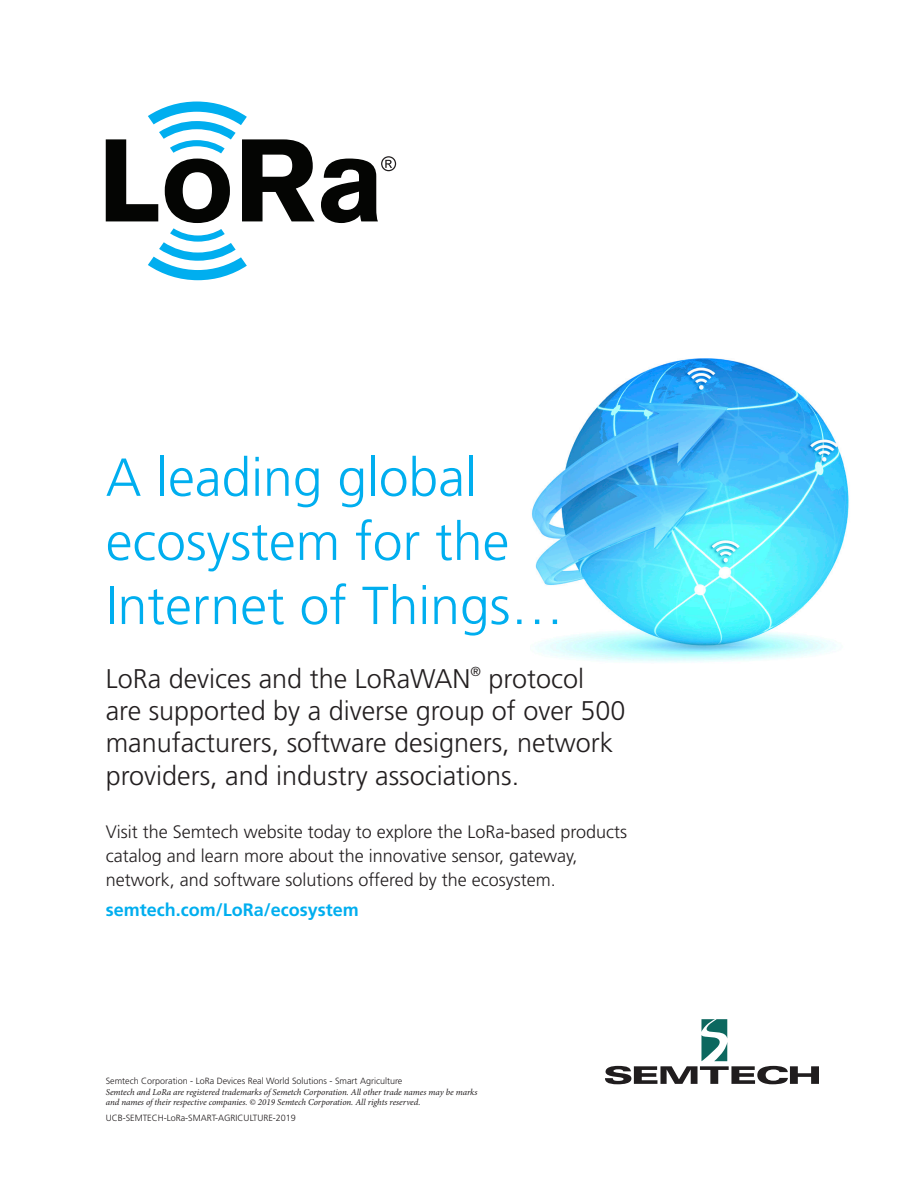
<style>
.page{position:relative;width:918px;height:1188px;background:#fff}
.page>*{position:absolute;margin:0;border:0;box-sizing:border-box;transform-origin:0 0}
.t1{font:300 53.4px/64.1px "Frutiger LT";color:#00aeef}
.t2{font:300 27px/32.4px "Frutiger LT";color:#231f20}
.t3{font:300 18px/24px "Frutiger LT";color:#231f20}
.t4{font:700 18px "Frutiger LT";color:#00aeef}
.t5{font:italic 9px/10.8px "Minion Pro";letter-spacing:-.005em;color:#231f20}
.t6{font:300 9px "Frutiger LT";color:#231f20}
.s1{font-family:"Frutiger LT";font-weight:300;font-style:normal}
</style>
<div class="page">
<img style="left:531px;top:358px;width:318px;height:305px">
<svg style="left:106px;top:102px;width:209px;height:178px"></svg>
<svg style="left:321px;top:156px;width:75px;height:67px"></svg>
<svg style="left:605px;top:1019px;width:214px;height:65px"></svg>
<p class="t1" style="left:106px;top:446px;width:460px">A leading global ecosystem for the<br>Internet of Things…</p>
<p class="t2" style="left:106px;top:663px;width:521px">LoRa devices and the LoRaWAN<sup>®</sup> protocol are supported by a diverse group of over 500 manufacturers, software designers, network providers, and industry associations.</p>
<p class="t3" style="left:106px;top:820px;width:523px">Visit the Semtech website today to explore the LoRa-based products catalog and learn more about the innovative sensor, gateway, network, and software solutions offered by the ecosystem.</p>
<p class="t4" style="left:106px;top:899px;width:255px">semtech.com/LoRa/ecosystem</p>
<p class="t5" style="left:106px;top:1075px;width:373px"><span class="s1">Semtech Corporation - LoRa Devices Real World Solutions - Smart Agriculture<br></span>Semtech and LoRa are registered trademarks of Semetch Corporation. All other trade names may be marks and names of their respective companies. © 2019 Semtech Corporation. All rights reserved.</p>
<p class="t6" style="left:106px;top:1112px;width:192px">UCB-SEMTECH-LoRa-SMART-AGRICULTURE-2019</p>
</div>
